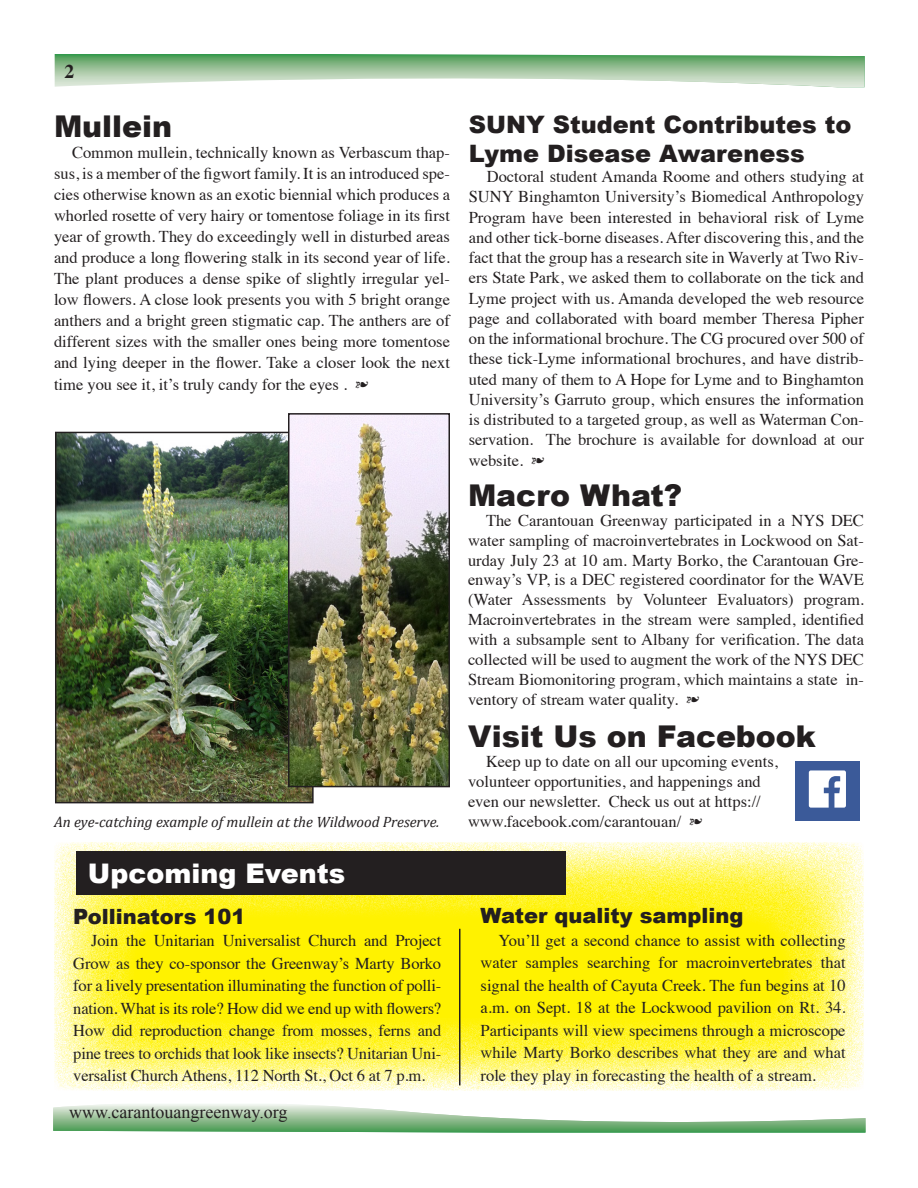
<style>
.page{position:relative;width:918px;height:1188px;background:#fff}
.page>*{position:absolute;margin:0;border:0;box-sizing:border-box;transform-origin:0 0}
.Headline{font:900 30px "Arial";color:#231f20}
.Headline-2{font:900 27px "Arial";color:#fff}
.Headline-3{font:900 24px/28.8px "Arial";color:#231f20}
.Headline-4{font:900 21px "Arial";color:#231f20}
.t1{font:700 19.5px "Times";color:#231f20}
.t2{font:18px "Times New Roman";color:#231f20}
.Paragraph_Style_4{font:16.5px/20.2px "Times";color:#231f20;text-align:justify}
.Paragraph_Style_3{font:16.5px/20px "Times";color:#231f20}
.t3{font:italic 15px "Cambria";color:#231f20}
.s1{font-family:"Monotype Sorts"}
</style>
<div class="page">
<svg style="left:55px;top:54px;width:810px;height:33px"></svg>
<svg style="left:53px;top:1104px;width:813px;height:29px"></svg>
<img style="left:58px;top:435px;width:253px;height:365px">
<div style="left:55px;top:432px;width:259px;height:371px;border:2px solid #231f20"></div>
<img style="left:291px;top:416px;width:156px;height:368px">
<div style="left:288px;top:413px;width:162px;height:374px;border:2px solid #231f20"></div>
<svg style="left:54px;top:842px;width:810px;height:249px;background:#fef445"></svg>
<div style="left:76px;top:851px;width:490px;height:43px;background:#231f20"></div>
<hr style="left:459px;top:929px;width:1px;height:156px;background:#231f20">
<div style="left:795px;top:761px;width:65px;height:60px;background:#3b5a99"></div>
<svg style="left:809px;top:770px;width:37px;height:38px"></svg>
<p class="t1" style="left:64px;top:52px;width:11px">2</p>
<p class="Headline" style="left:54px;top:104px;width:120px">Mullein</p>
<p class="Paragraph_Style_4" style="left:54px;top:141px;width:398px;line-height:21px;text-indent:18px">Common mullein, technically known as Verbascum thap&shy;sus, is a member of the figwort family. It is an introduced spe&shy;cies otherwise known as an exotic biennial which produces a whorled rosette of very hairy or tomentose foliage in its first year of growth. They do exceedingly well in disturbed areas and produce a long flowering stalk in its second year of life.<br>The plant produces a dense spike of slightly irregular yel&shy;low flowers. A close look presents you with 5 bright orange anthers and a bright green stigmatic cap. The anthers are of different sizes with the smaller ones being more tomentose and lying deeper in the flower. Take a closer look the next</p>
<p class="Paragraph_Style_4" style="left:54px;top:373px;width:316px">time you see it, it’s truly candy for the eyes . <span class="s1">§</span></p>
<p class="t3" style="left:54px;top:812px;width:387px">An eye-catching example of mullein at the Wildwood Preserve.</p>
<p class="Headline-2" style="left:88px;top:854px;width:259px">Upcoming Events</p>
<p class="Headline-4" style="left:73px;top:901px;width:174px">Pollinators 101</p>
<p class="Paragraph_Style_4" style="left:73px;top:928px;width:369px;line-height:22.5px;text-indent:18px">Join the Unitarian Universalist Church and Project Grow as they co-sponsor the Greenway’s Marty Borko for a lively presentation illuminating the function of polli&shy;nation. What is its role? How did we end up with flowers?<br>How did reproduction change from mosses, ferns and pine trees to orchids that look like insects? Unitarian Uni&shy;versalist Church Athens, 112 North St., Oct 6 at 7 p.m.</p>
<p class="t2" style="left:69px;top:1100px;width:220px">www.carantouangreenway.org</p>
<p class="Headline-3" style="left:469px;top:109px;width:384px">SUNY Student Contributes to<br>Lyme Disease Awareness</p>
<p class="Paragraph_Style_4" style="left:469px;top:165px;width:397px;text-indent:18px">Doctoral student Amanda Roome and others studying at SUNY Binghamton University’s Biomedical Anthropology Program have been interested in behavioral risk of Lyme and other tick-borne diseases. After discovering this, and the fact that the group has a research site in Waverly at Two Riv&shy;ers State Park, we asked them to collaborate on the tick and Lyme project with us. Amanda developed the web resource page and collaborated with board member Theresa Pipher on the informational brochure. The CG procured over 500 of these tick-Lyme informational brochures, and have distrib&shy;uted many of them to A Hope for Lyme and to Binghamton University’s Garruto group, which ensures the information is distributed to a targeted group, as well as Waterman Con&shy;servation. The brochure is available for download at our website. <span class="s1">§</span></p>
<p class="Headline" style="left:468px;top:473px;width:216px">Macro What?</p>
<p class="Paragraph_Style_4" style="left:468px;top:509px;width:398px;line-height:19.8px;text-indent:18px">The Carantouan Greenway participated in a NYS DEC water sampling of macroinvertebrates in Lockwood on Sat&shy;urday July 23 at 10 am. Marty Borko, the Carantouan Gre&shy;enway’s VP, is a DEC registered coordinator for the WAVE (Water Assessments by Volunteer Evaluators) program.<br>Macroinvertebrates in the stream were sampled, identified with a subsample sent to Albany for verification. The data collected will be used to augment the work of the NYS DEC Stream Biomonitoring program, which maintains a state in&shy;ventory of stream water quality. <span class="s1">§</span></p>
<p class="Headline" style="left:468px;top:715px;width:349px">Visit Us on Facebook</p>
<p class="Paragraph_Style_3" style="left:468px;top:750px;width:311px;text-indent:18px">Keep up to date on all our upcoming events, volunteer opportunities, and happenings and even our newsletter. Check us out at https:// www.facebook.com/carantouan/ <span class="s1">§</span></p>
<p class="Headline-4" style="left:481px;top:900px;width:264px">Water quality sampling</p>
<p class="Paragraph_Style_4" style="left:481px;top:928px;width:367px;line-height:22.5px;text-indent:18px">You’ll get a second chance to assist with collecting water samples searching for macroinvertebrates that signal the health of Cayuta Creek. The fun begins at 10 a.m. on Sept. 18 at the Lockwood pavilion on Rt. 34.<br>Participants will view specimens through a microscope while Marty Borko describes what they are and what role they play in forecasting the health of a stream.</p>
</div>
